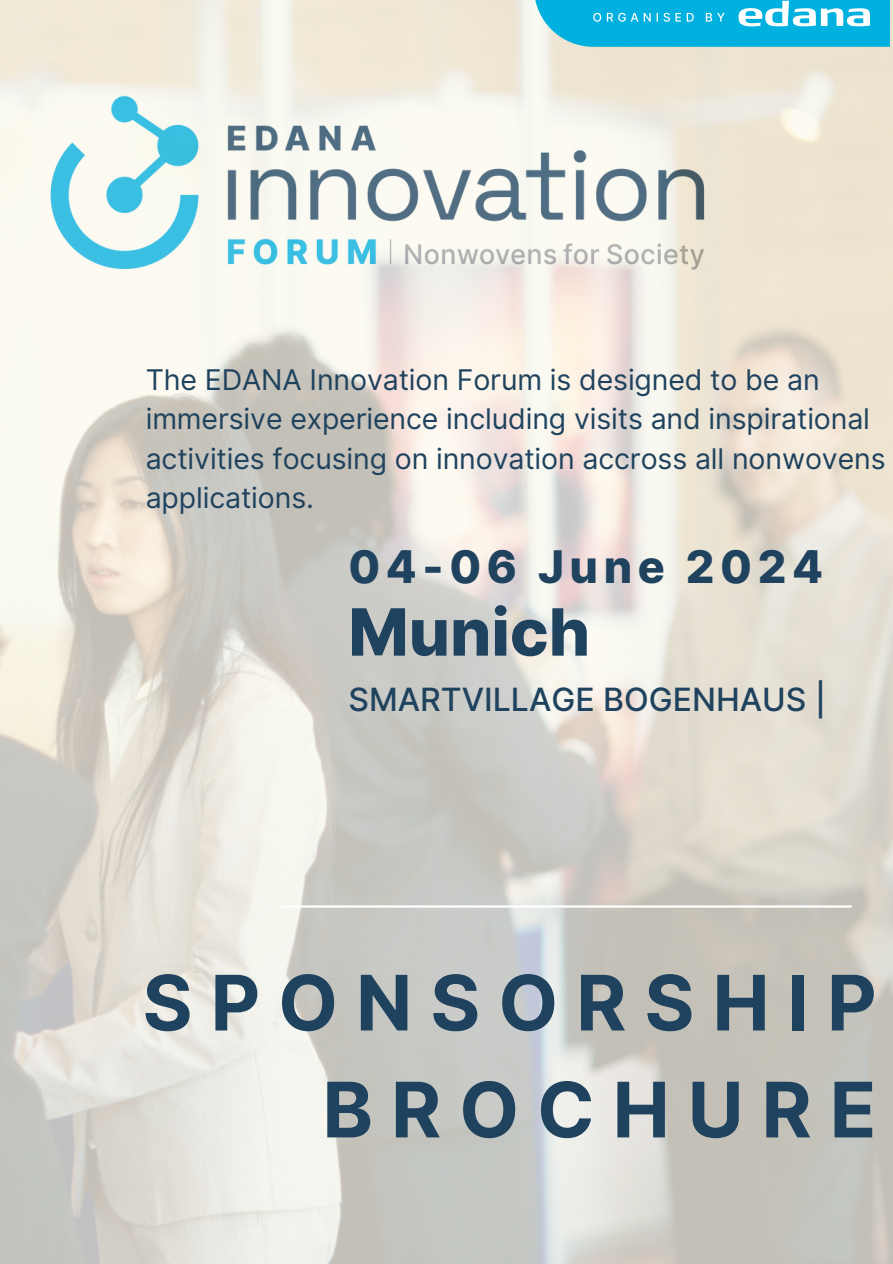
<style>
.page{position:relative;width:893px;height:1264px;background:#fff}
.page>*{position:absolute;margin:0;border:0;box-sizing:border-box;transform-origin:0 0}
.t1{font:700 76.5px/106.8px "Inter";letter-spacing:.235em;color:#1f425e;text-align:right}
.t2{font:800 65.1px "Inter";color:#1f425e}
.t3{font:800 45px "Inter";letter-spacing:.125em;color:#1f425e}
.t4{font:500 32.1px "Inter";color:#1f425e}
.t5{font:28.5px/39.3px "Inter";letter-spacing:-.005em;color:#1f425e}
</style>
<div class="page">
<img style="left:0;top:0;width:892px;height:1263px">
<hr style="left:280px;top:905px;width:571px;height:2px;background:#fff">
<svg style="left:534px;top:0;width:358px;height:47px;background:#26bbe1"></svg>
<p class="t5" style="left:146px;top:360px;width:741px">The EDANA Innovation Forum is designed to be an immersive experience including visits and inspirational activities focusing on innovation accross all nonwovens applications.</p>
<h3 class="t3" style="left:348px;top:539px;width:476px">04-06 June 2024</h3>
<p class="t2" style="left:348px;top:592px;width:243px">Munich</p>
<p class="t4" style="left:348px;top:679px;width:479px">SMARTVILLAGE BOGENHAUS |</p>
<h2 class="t1" style="left:142px;top:949px;width:735px">SPONSORSHIP<br>BROCHURE</h2>
</div>
